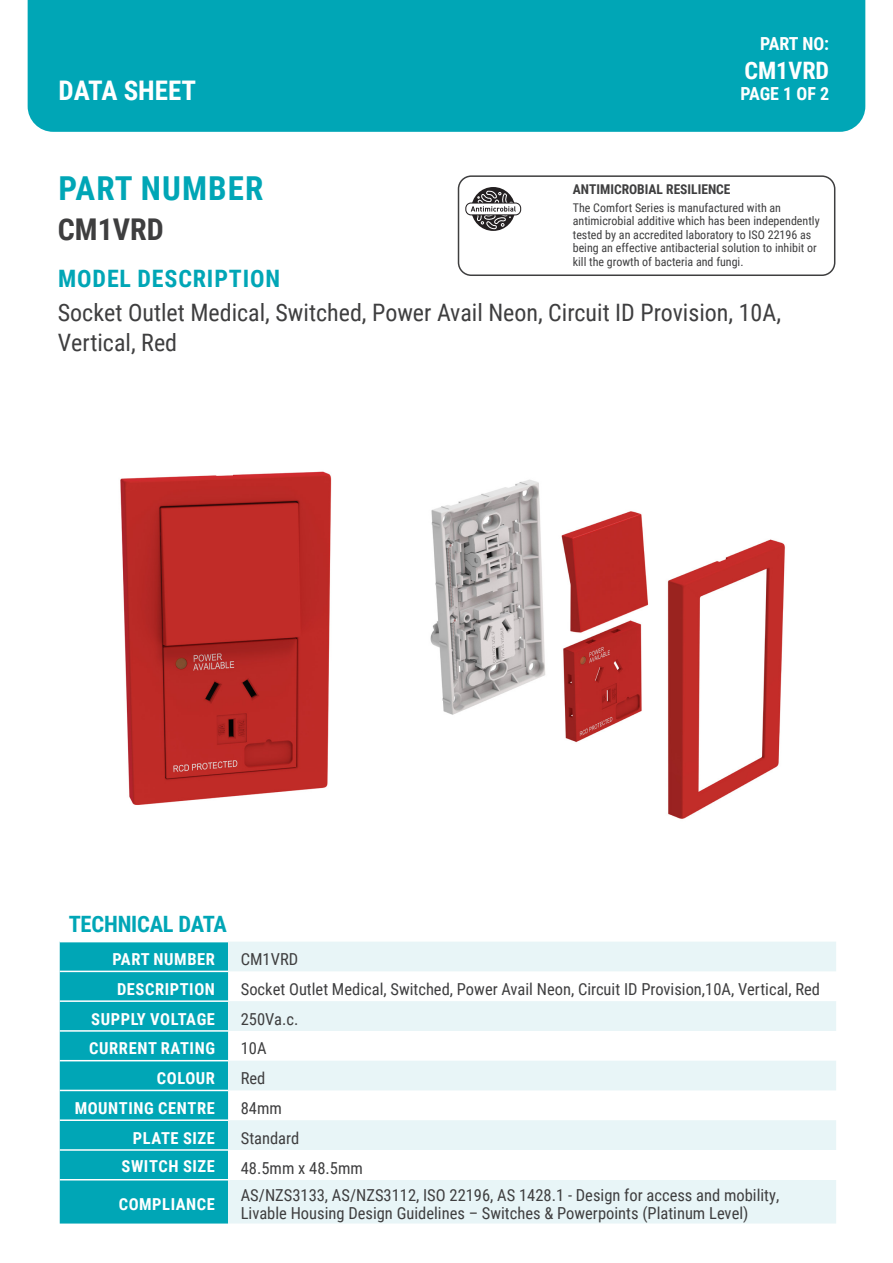
<style>
.page{position:relative;width:893px;height:1263px;background:#fff}
.page>*{position:absolute;margin:0;border:0;box-sizing:border-box;transform-origin:0 0}
.Header__Part_No{font:700 33px "Roboto Condensed";letter-spacing:.035em;color:#00a6b6}
.Part_Number{font:700 30px "Roboto Condensed";color:#3e3e3f}
.t1{font:700 27px "Roboto Condensed";color:#fff}
.Model_Description{font:24px/30px "Roboto Condensed";color:#3e3e3f}
.Header__Model_Des{font:700 24px "Roboto Condensed";letter-spacing:.035em;color:#00a6b6}
.Masthead_Codes{font:700 24px "Roboto Condensed";color:#fff}
.ESCO_Paragraph{font:700 22.5px "Roboto Condensed";letter-spacing:-.01em;color:#00a6b6}
.Masthead_Codes-2{font:700 18px "Roboto Condensed";color:#fff}
.Masthead_Codes_SML{font:700 18px "Roboto Condensed";letter-spacing:-.01em;color:#fff}
.t2{font:16.5px "Roboto Condensed";color:#3e3e3f}
.t3{font:700 16.5px "Roboto Condensed";letter-spacing:.035em;color:#fff}
.t4{font:700 13.5px "Roboto Condensed";color:#3e3e3f}
.t5{font:12px/13.5px "Roboto Condensed";color:#3e3e3f}
</style>
<div class="page">
<div style="left:458px;top:175px;width:377px;height:101px;border:2px solid #3e3e3f;border-radius:13px"></div>
<div style="left:28px;top:0;width:837px;height:132px;background:#00a6b6"></div>
<svg style="left:471px;top:187px;width:44px;height:44px"></svg>
<svg style="left:465px;top:190px;width:56px;height:39px"></svg>
<div style="left:60px;top:942px;width:168px;height:281px;background:#00a6b6"></div>
<svg style="left:228px;top:941px;width:608px;height:282px;fill:#e8f5f7"></svg>
<div style="left:228px;top:1150px;width:608px;height:30px;background:#fff"></div>
<hr style="left:60px;top:971px;width:168px;height:1px;background:#fff">
<hr style="left:60px;top:1000px;width:168px;height:2px;background:#fff">
<hr style="left:60px;top:1030px;width:168px;height:2px;background:#fff">
<hr style="left:60px;top:1060px;width:168px;height:1px;background:#fff">
<hr style="left:60px;top:1090px;width:168px;height:1px;background:#fff">
<hr style="left:60px;top:1119px;width:168px;height:2px;background:#fff">
<hr style="left:60px;top:1149px;width:168px;height:2px;background:#fff">
<hr style="left:60px;top:1179px;width:168px;height:1px;background:#fff">
<img style="left:120px;top:471px;width:207px;height:334px">
<img style="left:327px;top:473px;width:458px;height:346px">
<h3 class="t1" style="left:58px;top:72px;width:139px">DATA SHEET</h3>
<p class="Masthead_Codes_SML" style="left:760px;top:31px;width:71px">PART NO:</p>
<p class="Masthead_Codes" style="left:744px;top:53px;width:86px">CM1VRD</p>
<p class="Masthead_Codes-2" style="left:740px;top:81px;width:90px">PAGE 1 OF 2</p>
<p class="Header__Part_No" style="left:58px;top:166px;width:207px">PART NUMBER</p>
<p class="Part_Number" style="left:58px;top:208px;width:107px">CM1VRD</p>
<p class="Header__Model_Des" style="left:58px;top:262px;width:223px">MODEL DESCRIPTION</p>
<p class="Model_Description" style="left:58px;top:297px;width:725px">Socket Outlet Medical, Switched, Power Avail Neon, Circuit ID Provision, 10A,<br>Vertical, Red</p>
<p class="t4" style="left:573px;top:180px;width:159px">ANTIMICROBIAL RESILIENCE</p>
<p class="t5" style="left:573px;top:200px;width:248px">The Comfort Series is manufactured with an antimicrobial additive which has been independently tested by an accredited laboratory to ISO 22196 as being an effective antibacterial solution to inhibit or kill the growth of bacteria and fungi.</p>
<p class="ESCO_Paragraph" style="left:69px;top:908px;width:160px">TECHNICAL DATA</p>
<p class="t3" style="left:112px;top:948px;width:104px">PART NUMBER</p>
<p class="t2" style="left:241px;top:948px;width:59px">CM1VRD</p>
<p class="t3" style="left:117px;top:977px;width:100px">DESCRIPTION</p>
<p class="t2" style="left:241px;top:977px;width:581px">Socket Outlet Medical, Switched, Power Avail Neon, Circuit ID Provision,10A, Vertical, Red</p>
<p class="t3" style="left:91px;top:1007px;width:125px">SUPPLY VOLTAGE</p>
<p class="t2" style="left:241px;top:1007px;width:59px">250Va.c.</p>
<p class="t3" style="left:89px;top:1037px;width:127px">CURRENT RATING</p>
<p class="t2" style="left:241px;top:1037px;width:27px">10A</p>
<p class="t3" style="left:157px;top:1067px;width:60px">COLOUR</p>
<p class="t2" style="left:241px;top:1067px;width:26px">Red</p>
<p class="t3" style="left:75px;top:1096px;width:142px">MOUNTING CENTRE</p>
<p class="t2" style="left:241px;top:1096px;width:43px">84mm</p>
<p class="t3" style="left:133px;top:1126px;width:84px">PLATE SIZE</p>
<p class="t2" style="left:241px;top:1126px;width:60px">Standard</p>
<p class="t3" style="left:122px;top:1154px;width:95px">SWITCH SIZE</p>
<p class="t2" style="left:241px;top:1156px;width:124px">48.5mm x 48.5mm</p>
<p class="t3" style="left:119px;top:1193px;width:98px">COMPLIANCE</p>
<p class="t2" style="left:241px;top:1184px;width:540px">AS/NZS3133, AS/NZS3112, ISO 22196, AS 1428.1 - Design for access and mobility,</p>
<p class="t2" style="left:241px;top:1202px;width:509px">Livable Housing Design Guidelines – Switches &amp; Powerpoints (Platinum Level)</p>
</div>
